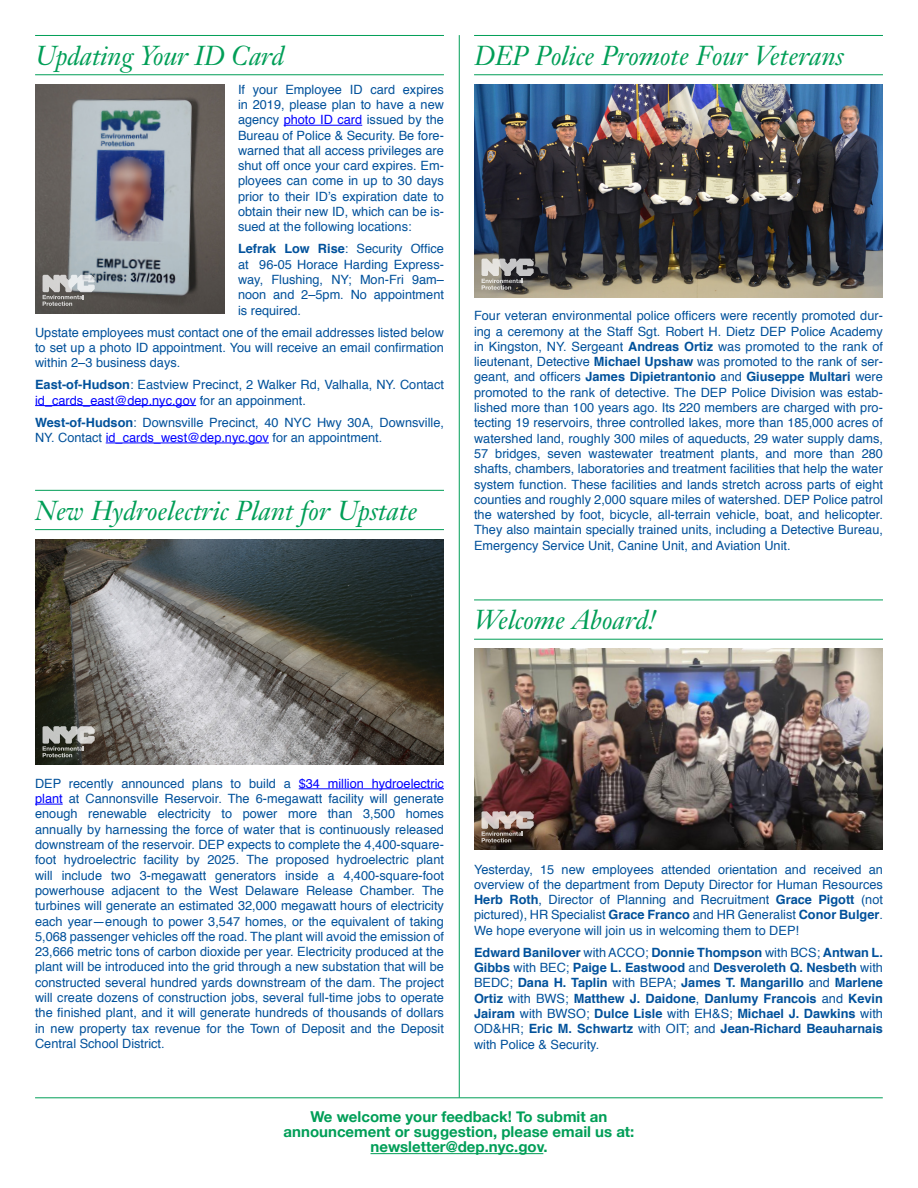
<style>
.page{position:relative;width:918px;height:1188px;background:#fff}
.page>*{position:absolute;margin:0;border:0;box-sizing:border-box;transform-origin:0 0}
.t1{font:italic 27px "Janson Text";color:#009e57}
.t2{font:700 15px/15px "Helvetica Neue";color:#009e57;text-align:center}
.body{font:12.75px/15.3px "Helvetica";color:#01519b;text-align:justify}
.body-2{font:700 12.75px/15.3px "Helvetica";color:#01519b;text-align:justify}
.s1{color:#00f}
.s2{font-weight:700}
.s3{font-weight:400}
</style>
<div class="page">
<hr style="left:459px;top:35px;width:1px;height:1063px;background:#009e57">
<hr style="left:371px;top:1153px;width:172px;height:1px;background:#009e57">
<hr style="left:35px;top:1098px;width:848px;height:1px;background:#009e57">
<hr style="left:474px;top:35px;width:409px;height:1px;background:#009e57">
<hr style="left:474px;top:74px;width:409px;height:1px;background:#009e57">
<img style="left:474px;top:84px;width:409px;height:213px">
<svg style="left:482px;top:259px;width:52px;height:31px;background:#979592"></svg>
<hr style="left:284px;top:125px;width:78px;height:1px;background:#00f">
<hr style="left:35px;top:405px;width:161px;height:1px;background:#00f">
<hr style="left:106px;top:443px;width:163px;height:1px;background:#00f">
<hr style="left:35px;top:35px;width:409px;height:1px;background:#009e57">
<hr style="left:35px;top:74px;width:409px;height:1px;background:#009e57">
<img style="left:35px;top:84px;width:190px;height:229px">
<svg style="left:43px;top:275px;width:52px;height:31px;background:#a09f9e"></svg>
<hr style="left:474px;top:600px;width:409px;height:1px;background:#009e57">
<hr style="left:474px;top:639px;width:409px;height:1px;background:#009e57">
<img style="left:474px;top:648px;width:409px;height:202px">
<svg style="left:482px;top:811px;width:52px;height:31px;background:#92817a"></svg>
<hr style="left:299px;top:789px;width:145px;height:1px;background:#00f">
<svg style="left:35px;top:804px;width:28px;height:1px"></svg>
<hr style="left:35px;top:490px;width:409px;height:1px;background:#009e57">
<hr style="left:35px;top:529px;width:409px;height:1px;background:#009e57">
<img style="left:35px;top:539px;width:409px;height:226px">
<svg style="left:43px;top:726px;width:52px;height:31px;background:#81817b"></svg>
<p class="t1" style="left:35px;top:39px;width:251px">Updating Your ID Card</p>
<p class="body" style="left:238px;top:82px;width:207px">If your Employee ID card expires in 2019, please plan to have a new agency <span class="s1">photo ID card</span> issued by the Bureau of Police &amp; Security. Be fore&shy;warned that all access privileges are shut off once your card expires. Em&shy;ployees can come in up to 30 days prior to their ID’s expiration date to obtain their new ID, which can be is&shy;sued at the following locations:</p>
<p class="body" style="left:238px;top:242px;width:207px"><span class="s2">Lefrak Low Rise</span>: Security Office at 96-05 Horace Harding Express&shy;way, Flushing, NY; Mon-Fri 9am– noon and 2–5pm. No appointment is required.</p>
<p class="body" style="left:35px;top:325px;width:410px">Upstate employees must contact one of the email addresses listed below to set up a photo ID appointment. You will receive an email confirmation within 2–3 business days.</p>
<p class="body" style="left:35px;top:378px;width:410px"><span class="s2">East-of-Hudson</span>: Eastview Precinct, 2 Walker Rd, Valhalla, NY. Contact <span class="s1">id_cards_east@dep.nyc.gov</span> for an appoinment.</p>
<p class="body" style="left:35px;top:415px;width:410px"><span class="s2">West-of-Hudson</span>: Downsville Precinct, 40 NYC Hwy 30A, Downsville,<br>NY. Contact <span class="s1">id_cards_west@dep.nyc.gov</span> for an appointment.</p>
<p class="t1" style="left:35px;top:494px;width:384px">New Hydroelectric Plant for Upstate</p>
<p class="t1" style="left:474px;top:39px;width:371px">DEP Police Promote Four Veterans</p>
<p class="body" style="left:474px;top:308px;width:410px">Four veteran environmental police officers were recently promoted dur&shy;ing a ceremony at the Staff Sgt. Robert H. Dietz DEP Police Academy in Kingston, NY. Sergeant <span class="s2">Andreas Ortiz</span> was promoted to the rank of lieutenant, Detective <span class="s2">Michael Upshaw</span> was promoted to the rank of ser&shy;geant, and officers <span class="s2">James Dipietrantonio</span> and <span class="s2">Giuseppe Multari</span> were promoted to the rank of detective. The DEP Police Division was estab&shy;lished more than 100 years ago. Its 220 members are charged with pro&shy;tecting 19 reservoirs, three controlled lakes, more than 185,000 acres of watershed land, roughly 300 miles of aqueducts, 29 water supply dams, 57 bridges, seven wastewater treatment plants, and more than 280 shafts, chambers, laboratories and treatment facilities that help the water system function. These facilities and lands stretch across parts of eight counties and roughly 2,000 square miles of watershed. DEP Police patrol the watershed by foot, bicycle, all-terrain vehicle, boat, and helicopter.<br>They also maintain specially trained units, including a Detective Bureau, Emergency Service Unit, Canine Unit, and Aviation Unit.</p>
<p class="t1" style="left:474px;top:603px;width:184px">Welcome Aboard!</p>
<p class="body" style="left:35px;top:776px;width:410px">DEP recently announced plans to build a <span class="s1">$34 million hydroelectric plant</span> at Cannonsville Reservoir. The 6-megawatt facility will generate enough renewable electricity to power more than 3,500 homes annually by harnessing the force of water that is continuously released downstream of the reservoir. DEP expects to complete the 4,400-square&shy;foot hydroelectric facility by 2025. The proposed hydroelectric plant will include two 3-megawatt generators inside a 4,400-square-foot powerhouse adjacent to the West Delaware Release Chamber. The turbines will generate an estimated 32,000 megawatt hours of electricity each year—enough to power 3,547 homes, or the equivalent of taking 5,068 passenger vehicles off the road. The plant will avoid the emission of 23,666 metric tons of carbon dioxide per year. Electricity produced at the plant will be introduced into the grid through a new substation that will be constructed several hundred yards downstream of the dam. The project will create dozens of construction jobs, several full-time jobs to operate the finished plant, and it will generate hundreds of thousands of dollars in new property tax revenue for the Town of Deposit and the Deposit Central School District.</p>
<p class="body" style="left:474px;top:862px;width:410px">Yesterday, 15 new employees attended orientation and received an overview of the department from Deputy Director for Human Resources <span class="s2">Herb Roth</span>, Director of Planning and Recruitment <span class="s2">Grace Pigott</span> (not pictured), HR Specialist <span class="s2">Grace Franco</span> and HR Generalist <span class="s2">Conor Bulger</span>.<br>We hope everyone will join us in welcoming them to DEP!</p>
<p class="body-2" style="left:474px;top:945px;width:410px">Edward Banilover <span class="s3">with ACCO;</span> Donnie Thompson <span class="s3">with BCS;</span> Antwan L.<br>Gibbs <span class="s3">with BEC;</span> Paige L. Eastwood <span class="s3">and</span> Desveroleth Q. Nesbeth <span class="s3">with BEDC;</span> Dana H. Taplin <span class="s3">with BEPA;</span> James T. Mangarillo <span class="s3">and</span> Marlene Ortiz <span class="s3">with BWS;</span> Matthew J. Daidone<span class="s3">,</span> Danlumy Francois <span class="s3">and</span> Kevin Jairam <span class="s3">with BWSO;</span> Dulce Lisle <span class="s3">with EH&amp;S;</span> Michael J. Dawkins <span class="s3">with OD&amp;HR;</span> Eric M. Schwartz <span class="s3">with OIT; and</span> Jean-Richard Beauharnais <span class="s3">with Police &amp; Security.</span></p>
<p class="t2" style="left:284px;top:1110px;width:352px">We welcome your feedback! To submit an announcement or suggestion, please email us at:</p>
<p class="t2" style="left:371px;top:1140px;width:179px">newsletter@dep.nyc.gov.</p>
</div>
